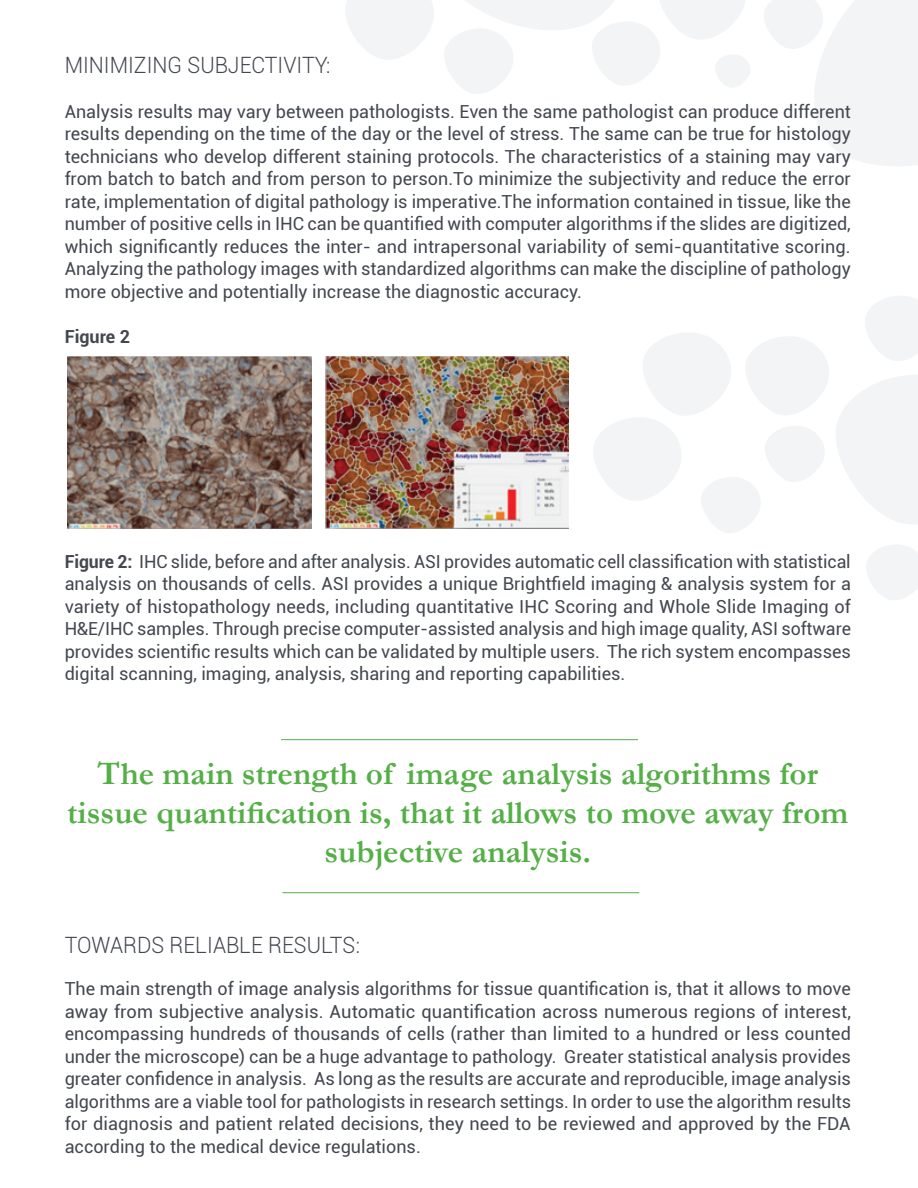
<style>
.page{position:relative;width:918px;height:1188px;background:#fff}
.page>*{position:absolute;margin:0;border:0;box-sizing:border-box;transform-origin:0 0}
.t1{font:700 33px/39px "Garamond";color:#54af46;text-align:center}
.t2{font:300 22.5px "Roboto";color:#43474f;scale:.95 1}
.t3{font:18px/22.5px "Roboto";color:#43474f;text-align:justify}
.t4{font:700 18px "Roboto";color:#43474f}
.s1{font-weight:700}
</style>
<div class="page">
<svg style="left:764px;top:0;width:154px;height:166px"></svg>
<svg style="left:345px;top:0;width:405px;height:94px"></svg>
<img style="left:67px;top:356px;width:244px;height:172px">
<img style="left:325px;top:356px;width:244px;height:172px">
<hr style="left:281px;top:739px;width:357px;height:1px;background:#54af46">
<hr style="left:282px;top:892px;width:357px;height:1px;background:#54af46">
<svg style="left:866px;top:545px;width:52px;height:55px"></svg>
<svg style="left:593px;top:296px;width:325px;height:237px"></svg>
<p class="t2" style="left:65px;top:49px;width:281px">MINIMIZING SUBJECTIVITY:</p>
<p class="t3" style="left:65px;top:99px;width:788px">Analysis results may vary between pathologists. Even the same pathologist can produce different results depending on the time of the day or the level of stress. The same can be true for histology technicians who develop different staining protocols. The characteristics of a staining may vary from batch to batch and from person to person.To minimize the subjectivity and reduce the error rate, implementation of digital pathology is imperative.The information contained in tissue, like the number of positive cells in IHC can be quantified with computer algorithms if the slides are digitized, which significantly reduces the inter- and intrapersonal variability of semi-quantitative scoring.<br>Analyzing the pathology images with standardized algorithms can make the discipline of pathology more objective and potentially increase the diagnostic accuracy.</p>
<p class="t4" style="left:65px;top:324px;width:67px">Figure 2</p>
<p class="t3" style="left:65px;top:549px;width:788px"><span class="s1">Figure 2:</span> IHC slide, before and after analysis. ASI provides automatic cell classification with statistical analysis on thousands of cells. ASI provides a unique Brightfield imaging &amp; analysis system for a variety of histopathology needs, including quantitative IHC Scoring and Whole Slide Imaging of H&amp;E/IHC samples. Through precise computer-assisted analysis and high image quality, ASI software provides scientific results which can be validated by multiple users. The rich system encompasses digital scanning, imaging, analysis, sharing and reporting capabilities.</p>
<h1 class="t1" style="left:67px;top:753px;width:783px">The main strength of image analysis algorithms for tissue quantification is, that it allows to move away from subjective analysis.</h1>
<p class="t2" style="left:65px;top:930px;width:312px">TOWARDS RELIABLE RESULTS:</p>
<p class="t3" style="left:65px;top:977px;width:788px">The main strength of image analysis algorithms for tissue quantification is, that it allows to move away from subjective analysis. Automatic quantification across numerous regions of interest, encompassing hundreds of thousands of cells (rather than limited to a hundred or less counted under the microscope) can be a huge advantage to pathology. Greater statistical analysis provides greater confidence in analysis. As long as the results are accurate and reproducible, image analysis algorithms are a viable tool for pathologists in research settings. In order to use the algorithm results for diagnosis and patient related decisions, they need to be reviewed and approved by the FDA according to the medical device regulations.</p>
</div>
